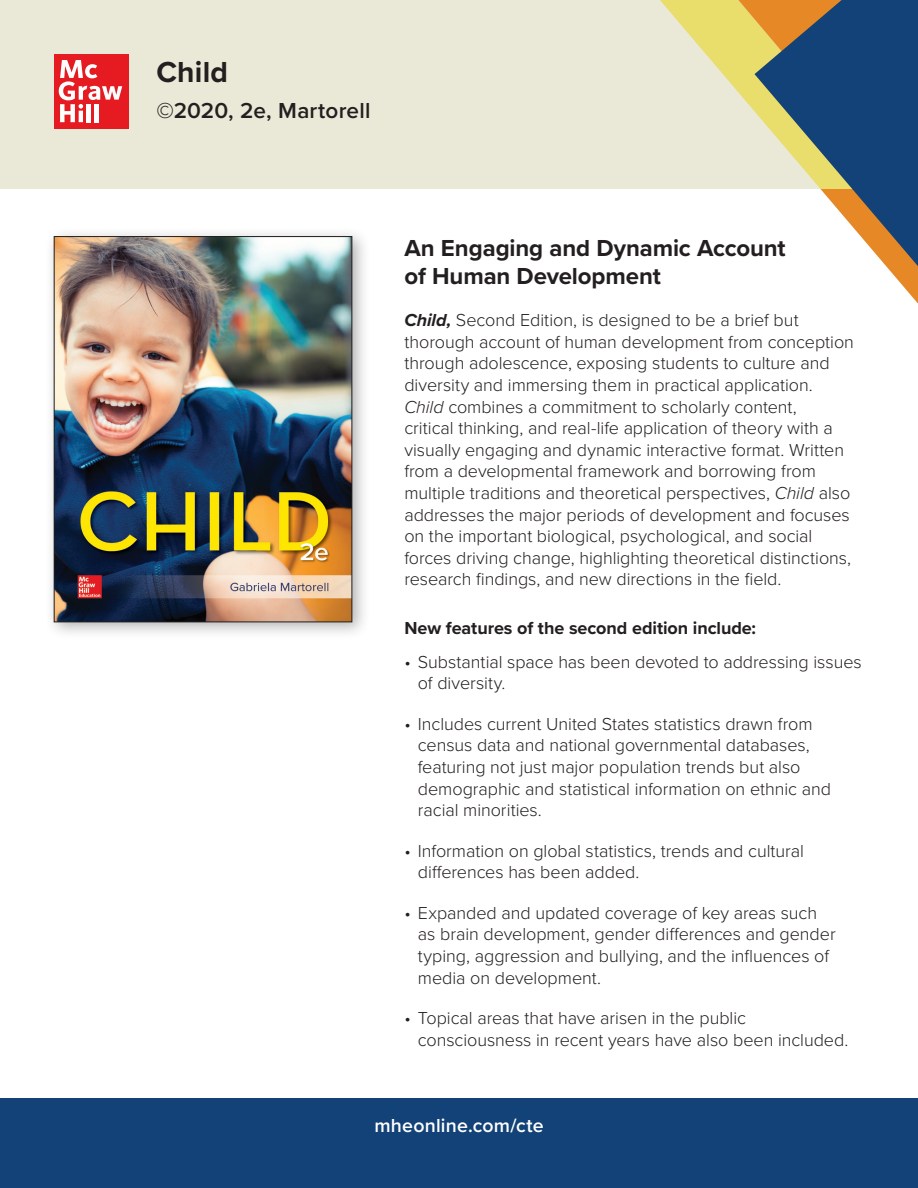
<style>
.page{position:relative;width:918px;height:1188px;background:#fff}
.page>*{position:absolute;margin:0;border:0;box-sizing:border-box;transform-origin:0 0}
.PG2_Title-Main{font:700 30px "Proxima Nova";letter-spacing:.005em;color:#231f20}
.PG2_Headline{font:700 24px/28.8px "Proxima Nova";letter-spacing:-.005em;color:#231f20}
.PG2_Title-Main-2{font:600 22.5px "Proxima Nova";letter-spacing:.01em;color:#231f20}
.t1{font:600 19.5px "Proxima Nova";letter-spacing:.01em;color:#fff}
.PG2_Body{font:300 18px/21.6px "Proxima Nova";letter-spacing:-.005em;color:#231f20}
.PG2_Body-2{font:700 18px "Proxima Nova";letter-spacing:-.005em;color:#231f20}
.s1{font-weight:700;font-style:italic}
.s2{font-style:italic}
</style>
<div class="page">
<svg style="left:886px;top:266px;width:32px;height:38px"></svg>
<div style="left:0;top:0;width:637px;height:189px;background:#eae9d8"></div>
<div style="left:0;top:1098px;width:918px;height:90px;background:#124277"></div>
<div style="left:45px;top:227px;width:325px;height:413px;background:#231f20;opacity:.34"></div>
<img style="left:56px;top:238px;width:294px;height:382px">
<div style="left:54px;top:236px;width:298px;height:386px;border:1px solid #231f20"></div>
<svg style="left:637px;top:0;width:118px;height:189px;background:#e9e5bd"></svg>
<svg style="left:755px;top:0;width:163px;height:266px"></svg>
<div style="left:54px;top:54px;width:74px;height:74px;background:#e51b21"></div>
<svg style="left:59px;top:60px;width:63px;height:62px"></svg>
<p class="PG2_Title-Main" style="left:157px;top:50px;width:73px">Child</p>
<p class="PG2_Title-Main-2" style="left:157px;top:94px;width:215px">©2020, 2e, Martorell</p>
<p class="PG2_Headline" style="left:404px;top:233px;width:383px">An Engaging and Dynamic Account of Human Development</p>
<p class="PG2_Body" style="left:404px;top:308px;width:451px"><span class="s1">Child,</span> Second Edition, is designed to be a brief but thorough account of human development from conception through adolescence, exposing students to culture and diversity and immersing them in practical application.<br><span class="s2">Child</span> combines a commitment to scholarly content,<br>critical thinking, and real-life application of theory with a visually engaging and dynamic interactive format. Written from a developmental framework and borrowing from multiple traditions and theoretical perspectives, <span class="s2">Child</span> also addresses the major periods of development and focuses on the important biological, psychological, and social forces driving change, highlighting theoretical distinctions, research findings, and new directions in the field.</p>
<p class="PG2_Body-2" style="left:404px;top:615px;width:353px">New features of the second edition include:</p>
<p class="PG2_Body" style="left:418px;top:650px;width:445px;text-indent:-14px">• Substantial space has been devoted to addressing issues of diversity.</p>
<p class="PG2_Body" style="left:418px;top:712px;width:415px;text-indent:-14px">• Includes current United States statistics drawn from census data and national governmental databases, featuring not just major population trends but also demographic and statistical information on ethnic and racial minorities.</p>
<p class="PG2_Body" style="left:418px;top:839px;width:388px;text-indent:-14px">• Information on global statistics, trends and cultural differences has been added.</p>
<p class="PG2_Body" style="left:418px;top:901px;width:419px;text-indent:-14px">• Expanded and updated coverage of key areas such as brain development, gender differences and gender typing, aggression and bullying, and the influences of media on development.</p>
<p class="PG2_Body" style="left:418px;top:1006px;width:432px;text-indent:-14px">• Topical areas that have arisen in the public consciousness in recent years have also been included.</p>
<p class="t1" style="left:374px;top:1111px;width:171px">mheonline.com/cte</p>
</div>
